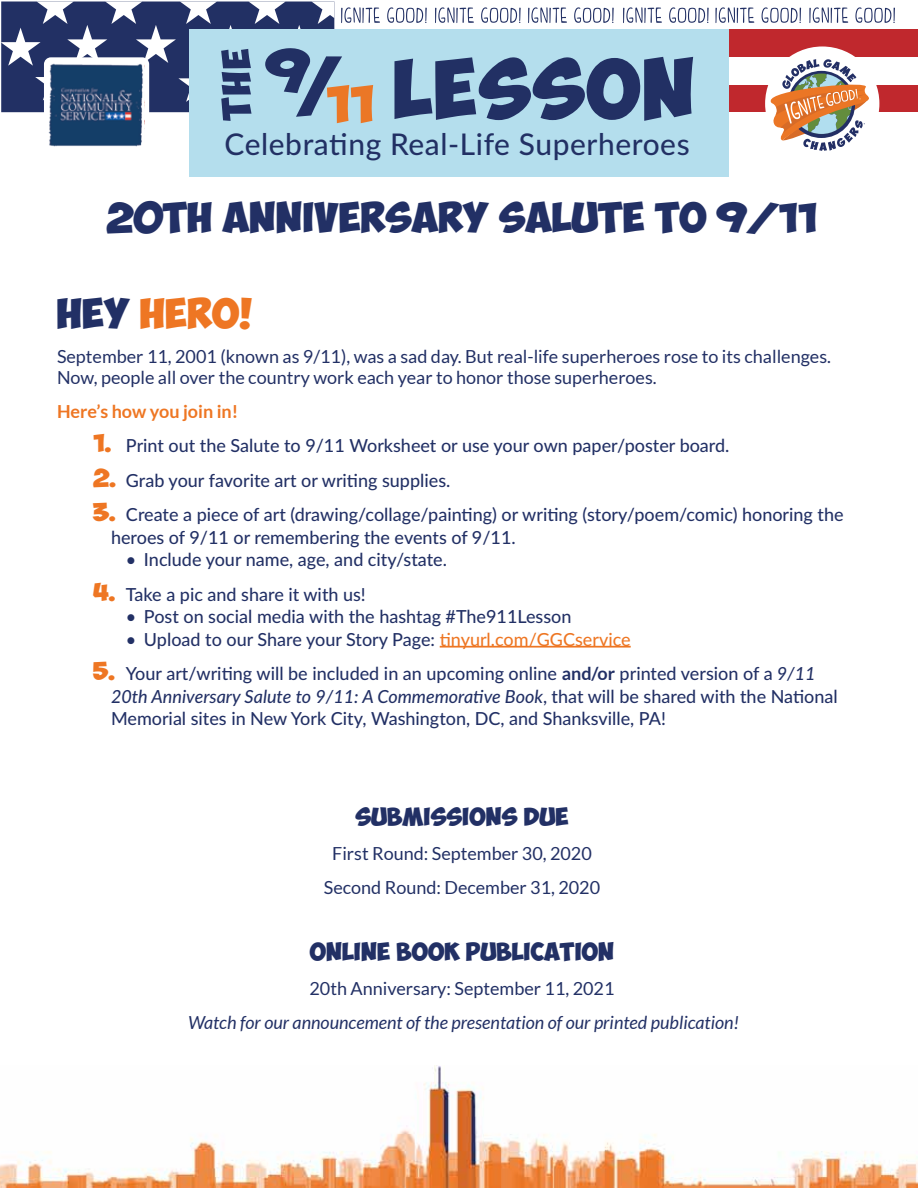
<style>
.page{position:relative;width:918px;height:1188px;background:#fff}
.page>*{position:absolute;margin:0;border:0;box-sizing:border-box;transform-origin:0 0}
.t1{font:700 30px "Obelix Pro";color:#223065}
.t2{font:700 30px "Obelix Pro";color:#ee7623}
.t3{font:500 29.85px "Lato";letter-spacing:.02em;color:#223064}
.t4{font:500 18px/22.5px "Lato";color:#223065}
.t5{font:18px/21.6px "Lato";color:#223065}
.t6{font:italic 18px "Lato";color:#223065}
.t7{font:700 18px "Obelix Pro";color:#223065}
.t8{font:700 18px "Lato";color:#ee7623}
.s1{color:#223065}
.s2{font-family:"Obelix Pro";font-weight:700;color:#ee7623}
.s3{color:#ee7623}
.s4{font-weight:700}
.s5{font-style:italic}
</style>
<div class="page">
<div style="left:63px;top:85px;width:855px;height:27px;background:#c0282d"></div>
<div style="left:63px;top:29px;width:855px;height:28px;background:#c0282d"></div>
<svg style="left:623px;top:7px;width:39px;height:16px"></svg>
<svg style="left:669px;top:7px;width:40px;height:16px"></svg>
<svg style="left:528px;top:7px;width:39px;height:16px"></svg>
<svg style="left:574px;top:7px;width:40px;height:16px"></svg>
<svg style="left:435px;top:7px;width:39px;height:16px"></svg>
<svg style="left:481px;top:7px;width:40px;height:16px"></svg>
<svg style="left:387px;top:7px;width:40px;height:16px"></svg>
<svg style="left:809px;top:7px;width:39px;height:16px"></svg>
<svg style="left:855px;top:7px;width:40px;height:16px"></svg>
<svg style="left:715px;top:7px;width:39px;height:16px"></svg>
<svg style="left:762px;top:7px;width:39px;height:16px"></svg>
<div style="left:190px;top:29px;width:539px;height:148px;background:#b4deed"></div>
<svg style="left:394px;top:57px;width:299px;height:64px"></svg>
<svg style="left:1px;top:1px;width:379px;height:122px"></svg>
<div style="left:765px;top:46px;width:114px;height:115px;background:#fff;border-radius:50%"></div>
<svg style="left:770px;top:59px;width:99px;height:92px"></svg>
<div style="left:44px;top:57px;width:105px;height:93px;background:#fff;border-radius:7px"></div>
<img style="left:48px;top:64px;width:97px;height:83px">
<img style="left:0;top:1065px;width:918px;height:123px">
<hr style="left:440px;top:646px;width:191px;height:2px;background:#ee7623">
<h2 class="t3" style="left:225px;top:123px;width:467px">Celebrating Real-Life Superheroes</h2>
<h1 class="t1" style="left:106px;top:205px;width:713px">20TH ANNIVERSARY SALUTE TO 9/11</h1>
<h1 class="t2" style="left:57px;top:301px;width:196px"><span class="s1">HEY</span> HERO!</h1>
<p class="t5" style="left:57px;top:345px;width:775px">September 11, 2001 (known as 9/11), was a sad day. But real-life superheroes rose to its challenges.<br>Now, people all over the country work each year to honor those superheroes.</p>
<p class="t8" style="left:57px;top:401px;width:183px">Here’s how you join in!</p>
<p class="t4" style="left:93px;top:434px;width:638px"><span class="s2">1.</span> Print out the Salute to 9/11 Worksheet or use your own paper/poster board.</p>
<p class="t4" style="left:93px;top:468px;width:359px"><span class="s2">2.</span> Grab your favorite art or writing supplies.</p>
<p class="t4" style="left:111px;top:503px;width:734px;text-indent:-18px"><span class="s2">3.</span> Create a piece of art (drawing/collage/painting) or writing (story/poem/comic) honoring the heroes of 9/11 or remembering the events of 9/11.</p>
<p class="t4" style="left:126px;top:548px;width:323px">• Include your name, age, and city/state.</p>
<p class="t4" style="left:93px;top:582px;width:274px"><span class="s2">4.</span> Take a pic and share it with us!</p>
<p class="t4" style="left:126px;top:605px;width:447px">• Post on social media with the hashtag #The911Lesson</p>
<p class="t4" style="left:126px;top:627px;width:506px">• Upload to our Share your Story Page: <span class="s3">tinyurl.com/GGCservice</span></p>
<p class="t4" style="left:111px;top:662px;width:728px;text-indent:-18px"><span class="s2">5.</span> Your art/writing will be included in an upcoming online <span class="s4">and/or</span> printed version of a <span class="s5">9/11<br>20th Anniversary Salute to 9/11: A Commemorative Book</span>, that will be shared with the National<br>Memorial sites in New York City, Washington, DC, and Shanksville, PA!</p>
<p class="t7" style="left:355px;top:809px;width:215px">SUBMISSIONS DUE</p>
<p class="t5" style="left:324px;top:836px;width:278px;line-height:34.5px;text-align:center">First Round: September 30, 2020<br>Second Round: December 31, 2020</p>
<p class="t7" style="left:310px;top:945px;width:306px">ONLINE BOOK PUBLICATION</p>
<p class="t5" style="left:310px;top:978px;width:307px">20th Anniversary: September 11, 2021</p>
<p class="t6" style="left:188px;top:1012px;width:553px">Watch for our announcement of the presentation of our printed publication!</p>
</div>
